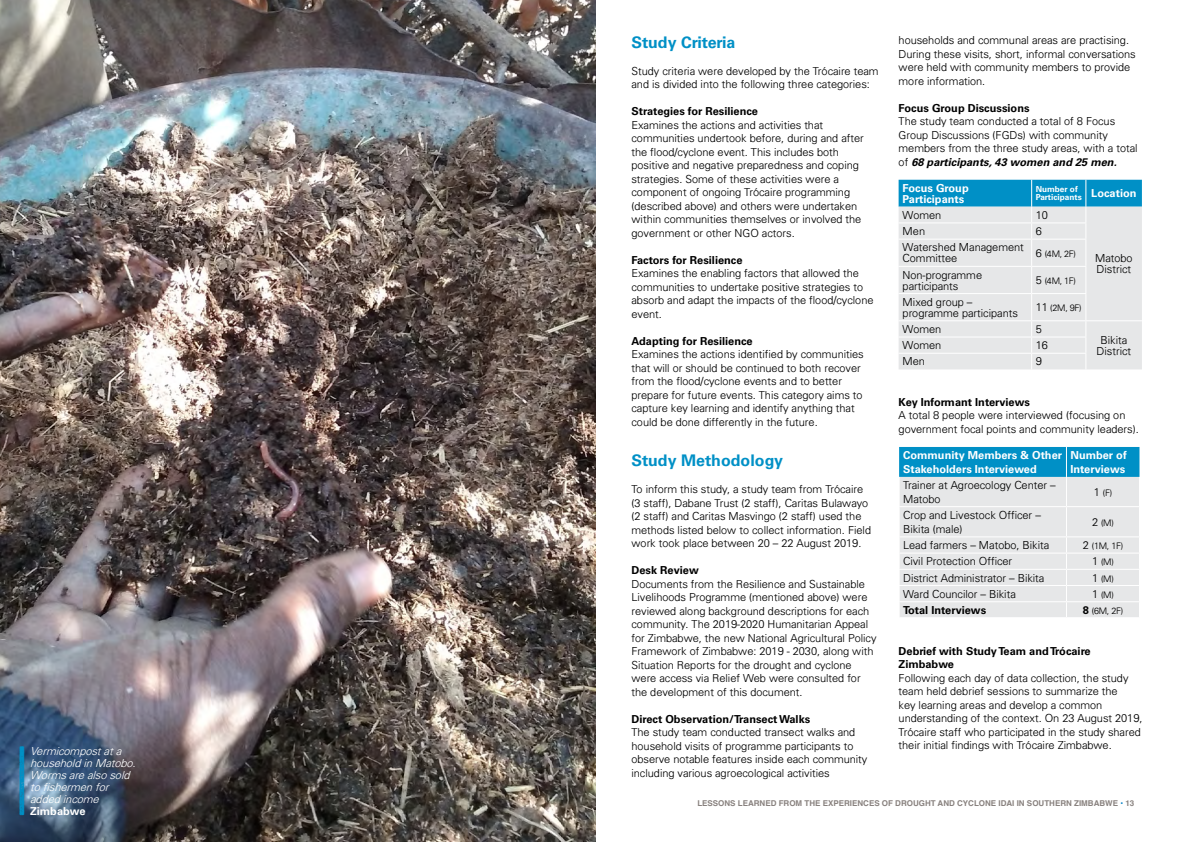
<style>
.page{position:relative;width:1191px;height:842px;background:#fff}
.page>*{position:absolute;margin:0;border:0;box-sizing:border-box;transform-origin:0 0}
.t1{font:80px "Veneer";color:#0090c6;scale:.61 1}
.t2{font:700 16px "Univers LT Std";color:#0090c6}
.t3{font:300 11px/13.5px "Univers";color:#000}
.t4{font:700 11px/13.5px "Univers LT Std";color:#000}
.t5{font:700 11px/14px "Univers LT Std";color:#fff}
.t6{font:italic 300 11px/12px "Univers";color:#fff}
.t7{font:italic 700 11px "Univers LT Std";color:#000}
.t8{font:300 9px "Univers";letter-spacing:-.03em;color:#000}
.t9{font:700 8.2px/8.2px "Univers LT Std";color:#fff}
.t10{font:700 8px "Helvetica";color:#88817e}
.s1{font-family:"Univers";font-weight:300;font-style:normal}
.s2{font-size:11px}
.s3{font-family:"Univers LT Std";font-weight:700;font-size:11px}
.s4{color:#0281c6}
</style>
<div class="page">
<svg style="left:898px;top:180px;width:244px;height:189px;background:#c7dbe4"></svg>
<svg style="left:899px;top:447px;width:241px;height:170px;background:#bed8e3"></svg>
<hr style="left:1066px;top:447px;width:1px;height:30px;background:#fff">
<img style="left:0;top:0;width:595px;height:842px">
<svg style="left:0;top:709px;width:152px;height:133px;background:#465771"></svg>
<h1 class="t1" style="left:17px;top:734px;width:17px">|</h1>
<p class="t6" style="left:30px;top:744px;width:107px">Vermicompost at a household in Matobo.<br>Worms are also sold to fishermen for added income</p>
<p class="t5" style="left:30px;top:804px;width:57px">Zimbabwe</p>
<h2 class="t2" style="left:631px;top:33px;width:105px">Study Criteria</h2>
<p class="t3" style="left:631px;top:64px;width:249px">Study criteria were developed by the Trócaire team and is divided into the following three categories:</p>
<p class="t4" style="left:631px;top:105px;width:128px">Strategies for Resilience</p>
<p class="t3" style="left:631px;top:118px;width:234px">Examines the actions and activities that communities undertook before, during and after the flood/cyclone event. This includes both positive and negative preparedness and coping strategies. Some of these activities were a component of ongoing Trócaire programming (described above) and others were undertaken within communities themselves or involved the government or other NGO actors.</p>
<p class="t4" style="left:631px;top:253px;width:112px">Factors for Resilience</p>
<p class="t3" style="left:631px;top:266px;width:243px">Examines the enabling factors that allowed the communities to undertake positive strategies to absorb and adapt the impacts of the flood/cyclone event.</p>
<p class="t4" style="left:631px;top:334px;width:123px">Adapting for Resilience</p>
<p class="t3" style="left:631px;top:347px;width:234px">Examines the actions identified by communities that will or should be continued to both recover from the flood/cyclone events and to better prepare for future events. This category aims to capture key learning and identify anything that could be done differently in the future.</p>
<h2 class="t2" style="left:631px;top:451px;width:153px">Study Methodology</h2>
<p class="t3" style="left:631px;top:482px;width:241px">To inform this study, a study team from Trócaire (3 staff), Dabane Trust (2 staff), Caritas Bulawayo (2 staff) and Caritas Masvingo (2 staff) used the methods listed below to collect information. Field work took place between 20 – 22 August 2019.</p>
<p class="t4" style="left:631px;top:564px;width:69px">Desk Review</p>
<p class="t3" style="left:631px;top:577px;width:246px">Documents from the Resilience and Sustainable Livelihoods Programme (mentioned above) were reviewed along background descriptions for each community. The 2019-2020 Humanitarian Appeal for Zimbabwe, the new National Agricultural Policy Framework of Zimbabwe: 2019 - 2030, along with Situation Reports for the drought and cyclone were access via Relief Web were consulted for the development of this document.</p>
<p class="t4" style="left:631px;top:712px;width:180px">Direct Observation/Transect Walks</p>
<p class="t3" style="left:631px;top:725px;width:237px">The study team conducted transect walks and household visits of programme participants to observe notable features inside each community including various agroecological activities</p>
<p class="t3" style="left:898px;top:33px;width:239px">households and communal areas are practising.<br>During these visits, short, informal conversations were held with community members to provide more information.</p>
<p class="t4" style="left:898px;top:101px;width:132px">Focus Group Discussions</p>
<p class="t3" style="left:898px;top:114px;width:240px">The study team conducted a total of 8 Focus<br>Group Discussions (FGDs) with community members from the three study areas, with a total</p>
<p class="t7" style="left:898px;top:155px;width:220px"><span class="s1">of</span> 68 participants, 43 women and 25 men.</p>
<p class="t5" style="left:902px;top:182px;width:68px;line-height:11px">Focus Group<br>Participants</p>
<p class="t9" style="left:1035px;top:185px;width:102px">Number of<br>Participants <sup>Location</sup></p>
<p class="t3" style="left:902px;top:208px;width:40px">Women</p>
<p class="t3" style="left:1035px;top:208px;width:14px">10</p>
<p class="t3" style="left:1095px;top:253px;width:39px;line-height:11px">Matobo<br>District</p>
<p class="t3" style="left:902px;top:224px;width:24px">Men</p>
<p class="t3" style="left:1035px;top:224px;width:8px">6</p>
<p class="t3" style="left:902px;top:242px;width:123px;line-height:11px">Watershed Management<br>Committee</p>
<p class="t8" style="left:1035px;top:248px;width:42px"><span class="s2">6</span> (4M, 2F)</p>
<p class="t3" style="left:902px;top:269px;width:81px;line-height:11px">Non-programme participants</p>
<p class="t8" style="left:1035px;top:275px;width:42px"><span class="s2">5</span> (4M, 1F)</p>
<p class="t3" style="left:902px;top:296px;width:117px;line-height:11px">Mixed group – programme participants</p>
<p class="t8" style="left:1035px;top:303px;width:47px"><span class="s2">11</span> (2M, 9F)</p>
<p class="t3" style="left:902px;top:322px;width:40px">Women</p>
<p class="t3" style="left:1035px;top:322px;width:8px">5</p>
<p class="t3" style="left:902px;top:338px;width:40px">Women</p>
<p class="t3" style="left:1035px;top:338px;width:14px">16</p>
<p class="t3" style="left:1100px;top:333px;width:28px">Bikita</p>
<p class="t3" style="left:1096px;top:344px;width:36px">District</p>
<p class="t3" style="left:902px;top:354px;width:24px">Men</p>
<p class="t3" style="left:1035px;top:354px;width:8px">9</p>
<p class="t4" style="left:898px;top:395px;width:133px">Key Informant Interviews</p>
<p class="t3" style="left:898px;top:408px;width:242px">A total 8 people were interviewed (focusing on government focal points and community leaders).</p>
<p class="t5" style="left:903px;top:448px;width:160px">Community Members &amp; Other<br>Stakeholders Interviewed</p>
<p class="t5" style="left:1070px;top:448px;width:58px">Number of<br>Interviews</p>
<p class="t3" style="left:903px;top:477px;width:154px;line-height:14px">Trainer at Agroecology Center –<br>Matobo</p>
<p class="t8" style="left:1093px;top:487px;width:20px"><span class="s2">1</span> (F)</p>
<p class="t3" style="left:903px;top:508px;width:139px;line-height:14px">Crop and Livestock Officer –<br>Bikita (male)</p>
<p class="t8" style="left:1092px;top:517px;width:23px"><span class="s2">2</span> (M)</p>
<p class="t3" style="left:903px;top:538px;width:148px">Lead farmers – Matobo, Bikita</p>
<p class="t8" style="left:1082px;top:540px;width:42px"><span class="s2">2</span> (1M, 1F)</p>
<p class="t3" style="left:903px;top:554px;width:111px">Civil Protection Officer</p>
<p class="t8" style="left:1092px;top:557px;width:23px"><span class="s2">1</span> (M)</p>
<p class="t3" style="left:903px;top:571px;width:143px">District Administrator – Bikita</p>
<p class="t8" style="left:1092px;top:573px;width:23px"><span class="s2">1</span> (M)</p>
<p class="t3" style="left:903px;top:587px;width:114px">Ward Councilor – Bikita</p>
<p class="t8" style="left:1092px;top:589px;width:23px"><span class="s2">1</span> (M)</p>
<p class="t4" style="left:903px;top:603px;width:85px">Total Interviews</p>
<p class="t8" style="left:1082px;top:605px;width:42px"><span class="s3">8</span> (6M, 2F)</p>
<p class="t4" style="left:898px;top:644px;width:194px">Debrief with Study Team and Trócaire<br>Zimbabwe</p>
<p class="t3" style="left:898px;top:671px;width:245px">Following each day of data collection, the study team held debrief sessions to summarize the<br>key learning areas and develop a common understanding of the context. On 23 August 2019, Trócaire staff who participated in the study shared their initial findings with Trócaire Zimbabwe.</p>
<p class="t10" style="left:697px;top:797px;width:438px">LESSONS LEARNED FROM THE EXPERIENCES OF DROUGHT AND CYCLONE IDAI IN SOUTHERN ZIMBABWE <span class="s4">•</span> 13</p>
</div>
